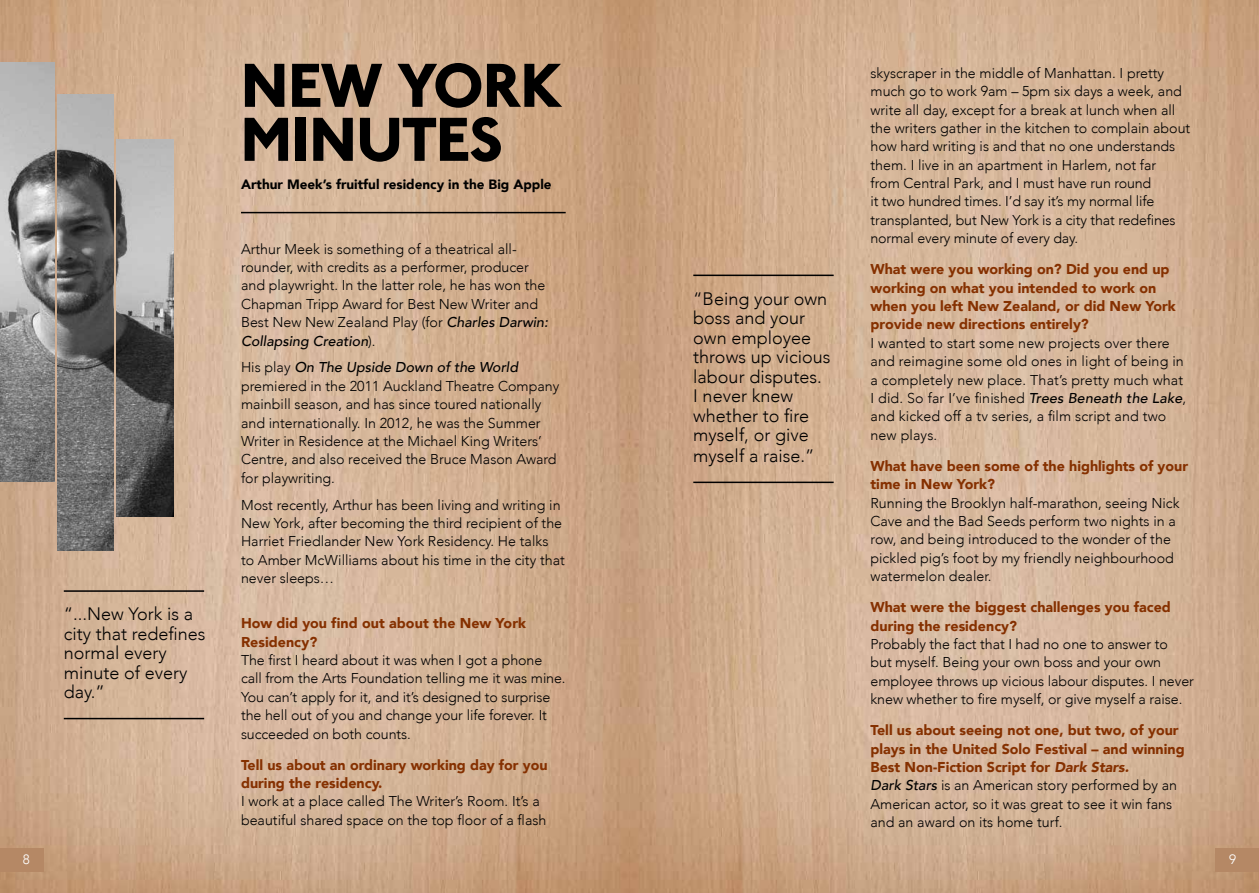
<style>
.page{position:relative;width:1259px;height:893px;background:#fff}
.page>*{position:absolute;margin:0;border:0;box-sizing:border-box;transform-origin:0 0}
.t1{font:64.5px/54px "NJ Bold Normal";color:#000}
.t2{font:300 18px/19.6px "Avenir";color:#000}
.t3{font:300 14.25px/18.3px "Avenir";color:#000}
.t4{font:900 14.25px/18.3px "Avenir";color:#853000}
.t5{font:900 13.5px "Avenir";color:#000}
.t6{font:300 13.5px "Avenir";color:#fff}
.s1{font-weight:500;font-style:italic}
.s2{font-style:italic}
.s3{font-weight:500;font-style:italic;color:#000}
.s4{font-weight:300;color:#000}
</style>
<div class="page">
<img style="left:0;top:0;width:629px;height:893px">
<svg style="left:629px;top:0;width:630px;height:893px;background:#d1ae91"></svg>
<div style="left:1215px;top:848px;width:44px;height:24px;background:#b58865"></div>
<div style="left:0;top:848px;width:44px;height:24px;background:#b58865"></div>
<img style="left:58px;top:95px;width:55px;height:456px">
<img style="left:116px;top:139px;width:57px;height:377px">
<img style="left:0;top:63px;width:55px;height:418px">
<hr style="left:241px;top:212px;width:325px;height:1px;background:#000">
<hr style="left:64px;top:590px;width:140px;height:2px;background:#000">
<hr style="left:64px;top:718px;width:140px;height:1px;background:#000">
<hr style="left:693px;top:275px;width:140px;height:1px;background:#000">
<hr style="left:693px;top:482px;width:140px;height:1px;background:#000">
<p class="t2" style="left:64px;top:604px;width:143px">“...New York is a city that redefines normal every minute of every day.”</p>
<h1 class="t1" style="left:241px;top:58px;width:323px">NEW YORK<br>MIN UTES</h1>
<p class="t5" style="left:241px;top:173px;width:312px">Arthur Meek’s fruitful residency in the Big Apple</p>
<p class="t3" style="left:241px;top:240px;width:309px">Arthur Meek is something of a theatrical all&shy;rounder, with credits as a performer, producer and playwright. In the latter role, he has won the Chapman Tripp Award for Best New Writer and Best New New Zealand Play (for <span class="s1">Charles Darwin:<br>Collapsing Creation</span>).</p>
<p class="t3" style="left:241px;top:358px;width:320px">His play <span class="s1">On The Upside Down of the World </span>premiered in the 2011 Auckland Theatre Company mainbill season, and has since toured nationally and internationally. In 2012, he was the Summer Writer in Residence at the Michael King Writers’ Centre, and also received the Bruce Mason Award for playwriting.</p>
<p class="t3" style="left:241px;top:495px;width:325px">Most recently, Arthur has been living and writing in New York, after becoming the third recipient of the Harriet Friedlander New York Residency. He talks to Amber McWilliams about his time in the city that never sleeps…</p>
<p class="t4" style="left:241px;top:614px;width:287px">How did you find out about the New York<br>Residency?</p>
<p class="t3" style="left:241px;top:651px;width:326px">The first I heard about it was when I got a phone call from the Arts Foundation telling me it was mine.<br>You can’t apply for it, and it’s designed to surprise the hell out of you and change your life forever. It succeeded on both counts.</p>
<p class="t4" style="left:241px;top:755px;width:308px">Tell us about an ordinary working day for you during the residency.</p>
<p class="t3" style="left:241px;top:792px;width:307px">I work at a place called The Writer’s Room. It’s a beautiful shared space on the top floor of a flash</p>
<p class="t2" style="left:693px;top:289px;width:139px">“Being your own boss and your own employee throws up vicious labour disputes.<br>I never knew whether to fire myself, or give myself a raise.”</p>
<p class="t3" style="left:870px;top:64px;width:321px">skyscraper in the middle of Manhattan. I pretty much go to work 9am – 5pm six days a week, and write all day, except for a break at lunch when all the writers gather in the kitchen to complain about how hard writing is and that no one understands them. I live in an apartment in Harlem, not far<br>from Central Park, and I must have run round<br>it two hundred times. I’d say it’s my normal life transplanted, but New York is a city that redefines normal every minute of every day.</p>
<p class="t4" style="left:870px;top:260px;width:307px">What were you working on? Did you end up working on what you intended to work on when you left New Zealand, or did New York provide new directions entirely?</p>
<p class="t3" style="left:870px;top:334px;width:317px">I wanted to start some new projects over there and reimagine some old ones in light of being in a completely new place. That’s pretty much what I did. So far I’ve finished <span class="s1">Trees Beneath the Lake</span>, and kicked off a tv series, a film script and two new plays.</p>
<p class="t4" style="left:870px;top:456px;width:319px">What have been some of the highlights of your time in New York?</p>
<p class="t3" style="left:870px;top:493px;width:310px">Running the Brooklyn half-marathon, seeing Nick Cave and the Bad Seeds perform two nights in a row, and being introduced to the wonder of the pickled pig’s foot by my friendly neighbourhood watermelon dealer.</p>
<p class="t4" style="left:870px;top:598px;width:302px">What were the biggest challenges you faced during the residency?</p>
<p class="t3" style="left:870px;top:635px;width:325px">Probably the fact that I had no one to answer to<br>but myself. Being your own boss and your own employee throws up vicious labour disputes. I never knew whether to fire myself, or give myself a raise.</p>
<p class="t4" style="left:870px;top:721px;width:316px">Tell us about seeing not one, but two, of your plays in the United Solo Festival – and winning Best Non-Fiction Script for <span class="s2">Dark Stars.<br></span><span class="s3">Dark Stars</span> <span class="s4">is an American story performed by an American actor, so it was great to see it win fans and an award on its home turf.</span></p>
<p class="t6" style="left:23px;top:851px;width:9px">8</p>
<p class="t6" style="left:1229px;top:851px;width:9px">9</p>
</div>
